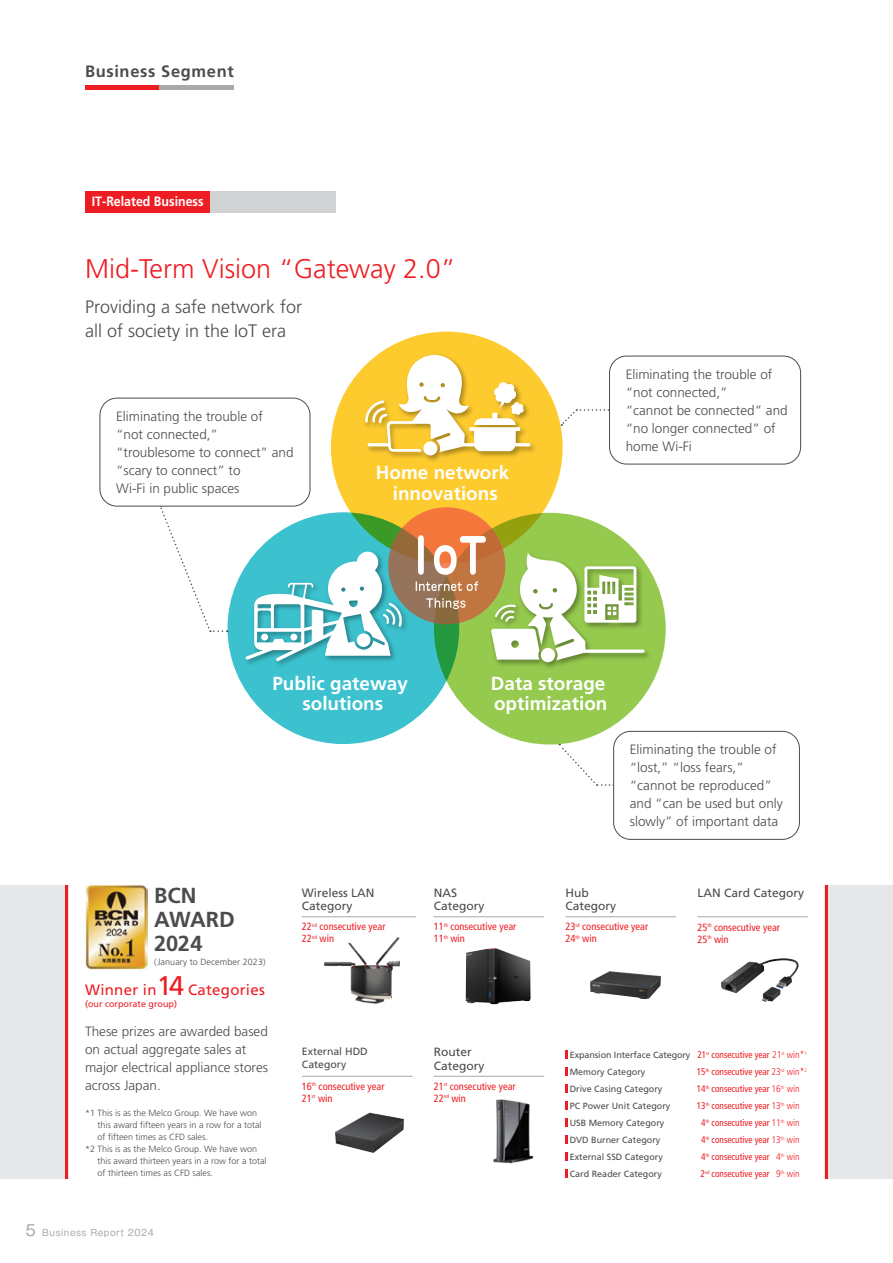
<style>
.page{position:relative;width:893px;height:1263px;background:#fff}
.page>*{position:absolute;margin:0;border:0;box-sizing:border-box;transform-origin:0 0}
.t1{font:300 27px "Frutiger LT Std";color:#ee1d23}
.t2{font:700 21.75px/24px "Frutiger LT Std";color:#4b4c4d}
.t3{font:700 18.9px/20.4px "Frutiger LT Std";color:#fff;text-align:center}
.t4{font:300 18px/24px "Frutiger LT Std";color:#4b4c4d}
.t5{font:700 16.5px "Frutiger LT Std";letter-spacing:.04em;color:#4b4c4d}
.t6{font:15px "Frutiger LT Std";letter-spacing:.02em;color:#ee1d23}
.t7{font:300 13.5px/18px "Frutiger LT Std";color:#4b4c4d}
.t8{font:700 13.5px "Frutiger LT Std";color:#fff;scale:.92 1}
.t9{font:12px/13.5px "Frutiger LT Std";color:#4b4c4d}
.t10{font:condensed 10.5px/12px "Frutiger LT Std";color:#ee1d23}
.t11{font:10.5px/13.5px "Frutiger LT Std";color:#4b4c4d}
.t12{font:condensed 9.75px "Frutiger LT Std";color:#ee1d23;scale:.95 1}
.t13{font:300 9px "Frutiger LT Std";color:#4b4c4d}
.t14{font:9px/17px "Frutiger LT Std";color:#4b4c4d}
.t15{font:9px "Frutiger LT Std";color:#ee1d23}
.t16{font:9px "Gothic MB101 Pr 5";letter-spacing:.05em;color:#a8a9ad}
.s1{font-size:27px}
.s2{font-size:15px}
.s3{font-stretch:condensed;font-size:9.75px;color:#ee1d23}
.s4{font-weight:300;font-stretch:condensed;font-size:9.75px;color:#ee1d23}
.s5{font-weight:300}
</style>
<div class="page">
<img style="left:85px;top:884px;width:62px;height:85px">
<hr style="left:302px;top:916px;width:114px;height:1px;background:#a8a9ad">
<img style="left:324px;top:937px;width:76px;height:66px">
<hr style="left:302px;top:1076px;width:110px;height:1px;background:#a8a9ad">
<img style="left:335px;top:1112px;width:69px;height:41px">
<hr style="left:566px;top:916px;width:110px;height:1px;background:#a8a9ad">
<img style="left:590px;top:971px;width:71px;height:28px">
<hr style="left:434px;top:916px;width:110px;height:1px;background:#a8a9ad">
<img style="left:466px;top:948px;width:65px;height:56px">
<hr style="left:434px;top:1076px;width:110px;height:1px;background:#a8a9ad">
<img style="left:493px;top:1099px;width:41px;height:65px">
<hr style="left:697px;top:916px;width:111px;height:1px;background:#a8a9ad">
<img style="left:721px;top:958px;width:78px;height:44px">
<div style="left:0;top:885px;width:68px;height:294px;background:#e6e7e9"></div>
<hr style="left:66px;top:885px;width:2px;height:294px;background:#ee1d23">
<div style="left:825px;top:885px;width:68px;height:294px;background:#e6e7e9"></div>
<hr style="left:825px;top:885px;width:2px;height:294px;background:#ee1d23">
<svg style="left:566px;top:1050px;width:2px;height:9px"></svg>
<svg style="left:566px;top:1067px;width:2px;height:9px"></svg>
<svg style="left:566px;top:1084px;width:2px;height:9px"></svg>
<svg style="left:566px;top:1101px;width:2px;height:9px"></svg>
<svg style="left:566px;top:1118px;width:2px;height:9px"></svg>
<svg style="left:566px;top:1135px;width:2px;height:9px"></svg>
<svg style="left:566px;top:1152px;width:2px;height:9px"></svg>
<svg style="left:566px;top:1169px;width:2px;height:9px"></svg>
<hr style="left:85px;top:85px;width:149px;height:4px;background:#ee1d23">
<hr style="left:159px;top:85px;width:75px;height:4px;background:#a8a9ad">
<div style="left:85px;top:191px;width:125px;height:22px;background:#ee1d23"></div>
<div style="left:210px;top:191px;width:126px;height:22px;background:#d1d2d4"></div>
<svg style="left:159px;top:506px;width:69px;height:126px"></svg>
<svg style="left:459px;top:513px;width:207px;height:231px;fill:#96ca4e"></svg>
<svg style="left:227px;top:512px;width:232px;height:232px;fill:#3cc1ce"></svg>
<svg style="left:331px;top:332px;width:232px;height:215px;fill:#fecb2f"></svg>
<svg style="left:388px;top:507px;width:117px;height:117px;background:#da743e"></svg>
<img style="left:487px;top:548px;width:166px;height:123px">
<div style="left:541px;top:648px;width:14px;height:14px;background:#fff;border-radius:50%"></div>
<svg style="left:416px;top:535px;width:229px;height:125px"></svg>
<img style="left:241px;top:547px;width:170px;height:123px">
<svg style="left:245px;top:551px;width:157px;height:110px"></svg>
<img style="left:361px;top:350px;width:178px;height:114px">
<svg style="left:365px;top:355px;width:165px;height:97px"></svg>
<div style="left:423px;top:441px;width:14px;height:14px;background:#fff;border-radius:50%"></div>
<svg style="left:560px;top:409px;width:49px;height:17px"></svg>
<svg style="left:558px;top:744px;width:55px;height:42px"></svg>
<div style="left:609px;top:356px;width:192px;height:108px;border:1px solid #4b4c4d;border-radius:17px"></div>
<div style="left:100px;top:398px;width:210px;height:108px;border:1px solid #4b4c4d;border-radius:17px"></div>
<div style="left:614px;top:731px;width:185px;height:108px;background:#fff;border-radius:17px"></div>
<div style="left:613px;top:731px;width:187px;height:109px;border:1px solid #4b4c4d;border-radius:17px"></div>
<p class="t5" style="left:85px;top:62px;width:150px">Business Segment</p>
<p class="t8" style="left:92px;top:194px;width:123px">IT-Related Business</p>
<h1 class="t1" style="left:85px;top:253px;width:372px">Mid-Term Vision “Gateway 2.0”</h1>
<h3 class="t4" style="left:85px;top:295px;width:219px">Providing a safe network for all of society in the IoT era</h3>
<p class="t7" style="left:116px;top:407px;width:179px">Eliminating the trouble of<br>“not connected,” “troublesome to connect” and “scary to connect” to<br>Wi-Fi in public spaces</p>
<h3 class="t3" style="left:376px;top:463px;width:135px">Home network innovations</h3>
<p class="t7" style="left:626px;top:365px;width:164px">Eliminating the trouble of “not connected,”<br>“cannot be connected” and “no longer connected” of home Wi-Fi</p>
<h3 class="t3" style="left:272px;top:673px;width:137px">Public gateway solutions</h3>
<h3 class="t3" style="left:491px;top:673px;width:118px;text-align:left">Data storage optimization</h3>
<p class="t7" style="left:630px;top:741px;width:155px">Eliminating the trouble of “lost,” “loss fears,” “cannot be reproduced” and “can be used but only slowly” of important data</p>
<h2 class="t2" style="left:154px;top:883px;width:82px">BCN<br>AWARD<br>2024</h2>
<p class="t13" style="left:154px;top:957px;width:113px">(January to December 2023)</p>
<p class="t6" style="left:85px;top:981px;width:181px">Winner in<span class="s1">14</span> Categories</p>
<p class="t15" style="left:85px;top:999px;width:93px">(our corporate group)</p>
<p class="t7" style="left:85px;top:1023px;width:184px">These prizes are awarded based on actual aggregate sales at major electrical appliance stores across Japan.</p>
<p class="t13" style="left:85px;top:1108px;width:174px">*1 This is as the Melco Group. We have won</p>
<p class="t13" style="left:98px;top:1120px;width:166px">this award fifteen years in a row for a total</p>
<p class="t13" style="left:98px;top:1132px;width:112px">of fifteen times as CFD sales.</p>
<p class="t13" style="left:85px;top:1144px;width:174px">*2 This is as the Melco Group. We have won</p>
<p class="t13" style="left:98px;top:1156px;width:171px">this award thirteen years in a row for a total</p>
<p class="t13" style="left:98px;top:1168px;width:117px">of thirteen times as CFD sales.</p>
<p class="t16" style="left:26px;top:1225px;width:130px"><span class="s2">5</span> Business Report 2024</p>
<p class="t9" style="left:302px;top:886px;width:74px">Wireless LAN<br>Category</p>
<p class="t10" style="left:302px;top:921px;width:85px">22<sup>nd</sup> consecutive year<br>22<sup>nd</sup> win</p>
<p class="t11" style="left:302px;top:1044px;width:67px">External HDD<br>Category</p>
<p class="t10" style="left:302px;top:1080px;width:84px">16<sup>th</sup> consecutive year<br>21<sup>st</sup> win</p>
<p class="t9" style="left:434px;top:886px;width:52px">NAS<br>Category</p>
<p class="t10" style="left:434px;top:921px;width:84px">11<sup>th</sup> consecutive year<br>11<sup>th</sup> win</p>
<p class="t9" style="left:434px;top:1045px;width:52px">Router<br>Category</p>
<p class="t10" style="left:434px;top:1080px;width:83px">21<sup>st</sup> consecutive year<br>22<sup>nd</sup> win</p>
<p class="t9" style="left:566px;top:886px;width:52px">Hub<br>Category</p>
<p class="t10" style="left:566px;top:921px;width:84px">23<sup>rd</sup> consecutive year<br>24<sup>th</sup> win</p>
<p class="t9" style="left:697px;top:886px;width:108px">LAN Card Category</p>
<p class="t10" style="left:697px;top:921px;width:84px">25<sup>th</sup> consecutive year<br>25<sup>th</sup> win</p>
<p class="t14" style="left:570px;top:1046px;width:238px">Expansion Interface Category <span class="s3">21</span><sup>st</sup> <span class="s3">consecutive year</span> <span class="s4">21</span><sup>st</sup> <span class="s4">win*</span><sup>1<br></sup>Memory Category</p>
<p class="t12" style="left:697px;top:1066px;width:117px">15<sup>th</sup> consecutive year <span class="s5">23</span><sup>rd</sup> <span class="s5">win*</span><sup>2</sup></p>
<p class="t14" style="left:570px;top:1080px;width:94px">Drive Casing Category</p>
<p class="t12" style="left:697px;top:1083px;width:110px">14<sup>th</sup> consecutive year <span class="s5">16</span><sup>th</sup> <span class="s5">win</span></p>
<p class="t14" style="left:570px;top:1097px;width:102px">PC Power Unit Category</p>
<p class="t12" style="left:697px;top:1100px;width:110px">13<sup>th</sup> consecutive year <span class="s5">13</span><sup>th</sup> <span class="s5">win</span></p>
<p class="t14" style="left:570px;top:1114px;width:96px">USB Memory Category</p>
<p class="t12" style="left:701px;top:1117px;width:105px">4<sup>th</sup> consecutive year <span class="s5">11</span><sup>th</sup> <span class="s5">win</span></p>
<p class="t14" style="left:570px;top:1131px;width:92px">DVD Burner Category</p>
<p class="t12" style="left:701px;top:1134px;width:105px">4<sup>th</sup> consecutive year <span class="s5">13</span><sup>th</sup> <span class="s5">win</span></p>
<p class="t14" style="left:570px;top:1148px;width:95px">External SSD Category</p>
<p class="t12" style="left:701px;top:1151px;width:105px">4<sup>th</sup> consecutive year <span class="s5">4</span><sup>th</sup> <span class="s5">win</span></p>
<p class="t14" style="left:570px;top:1165px;width:94px">Card Reader Category</p>
<p class="t12" style="left:700px;top:1168px;width:106px">2<sup>nd</sup> consecutive year <span class="s5">9</span><sup>th</sup> <span class="s5">win</span></p>
</div>
